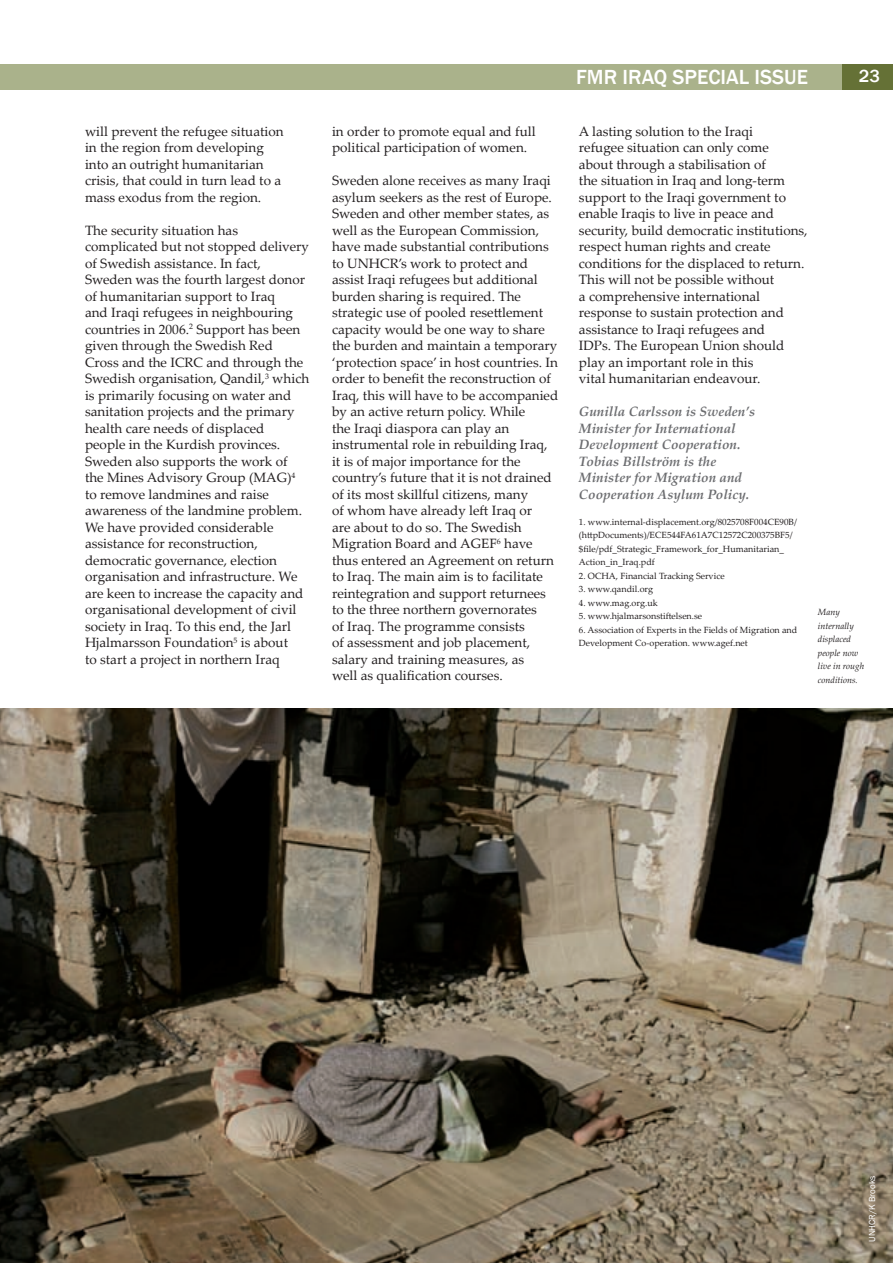
<style>
.page{position:relative;width:893px;height:1263px;background:#fff}
.page>*{position:absolute;margin:0;border:0;box-sizing:border-box;transform-origin:0 0}
.t1{font:500 21px "Franklin Gothic";color:#fff}
.t2{font:500 18px "Franklin Gothic";color:#fff}
._4_body_copy{font:13.5px/16.5px "Palatino Linotype";color:#231f20}
._4_author_biog_conta{font:italic 700 13.5px/16.5px "Palatino Linotype";color:#6c6d70}
._4_body_copy__footno{font:9px/13.5px "Palatino Linotype";color:#231f20}
._4_captions_range_le{font:italic 9px/13.5px "Palatino Linotype";color:#231f20}
.generic_photo_credit{font:9px "Franklin Gothic";color:#fff}
</style>
<div class="page">
<div style="left:0;top:64px;width:863px;height:25px;background:#aab28b"></div>
<div style="left:842px;top:64px;width:51px;height:25px;background:#657136"></div>
<img style="left:0;top:708px;width:893px;height:555px">
<p class="_4_body_copy" style="left:85px;top:122px;width:200px">will prevent the refugee situation in the region from developing into an outright humanitarian crisis, that could in turn lead to a mass exodus from the region.</p>
<p class="_4_body_copy" style="left:85px;top:221px;width:226px">The security situation has complicated but not stopped delivery of Swedish assistance. In fact, Sweden was the fourth largest donor of humanitarian support to Iraq<br>and Iraqi refugees in neighbouring countries in 2006.<sup>2</sup> Support has been given through the Swedish Red Cross and the ICRC and through the Swedish organisation, Qandil,<sup>3</sup> which is primarily focusing on water and sanitation projects and the primary health care needs of displaced<br>people in the Kurdish provinces.<br>Sweden also supports the work of the Mines Advisory Group (MAG)<sup>4 </sup>to remove landmines and raise awareness of the landmine problem.<br>We have provided considerable assistance for reconstruction, democratic governance, election organisation and infrastructure. We are keen to increase the capacity and organisational development of civil society in Iraq. To this end, the Jarl Hjalmarsson Foundation<sup>5</sup> is about<br>to start a project in northern Iraq</p>
<p class="_4_body_copy" style="left:332px;top:122px;width:205px">in order to promote equal and full political participation of women.</p>
<p class="_4_body_copy" style="left:332px;top:172px;width:228px">Sweden alone receives as many Iraqi asylum seekers as the rest of Europe.<br>Sweden and other member states, as well as the European Commission, have made substantial contributions to UNHCR’s work to protect and assist Iraqi refugees but additional burden sharing is required. The strategic use of pooled resettlement capacity would be one way to share the burden and maintain a temporary ‘protection space’ in host countries. In order to benefit the reconstruction of Iraq, this will have to be accompanied by an active return policy. While<br>the Iraqi diaspora can play an instrumental role in rebuilding Iraq, it is of major importance for the country’s future that it is not drained of its most skillful citizens, many<br>of whom have already left Iraq or<br>are about to do so. The Swedish Migration Board and AGEF<sup>6</sup> have thus entered an Agreement on return to Iraq. The main aim is to facilitate reintegration and support returnees to the three northern governorates<br>of Iraq. The programme consists<br>of assessment and job placement, salary and training measures, as<br>well as qualification courses.</p>
<h1 class="t1" style="left:576px;top:64px;width:233px">FMR IRAQ SPECIAL ISSUE</h1>
<h2 class="t2" style="left:859px;top:65px;width:23px">23</h2>
<p class="_4_body_copy" style="left:579px;top:122px;width:230px">A lasting solution to the Iraqi<br>refugee situation can only come<br>about through a stabilisation of<br>the situation in Iraq and long-term support to the Iraqi government to enable Iraqis to live in peace and security, build democratic institutions, respect human rights and create conditions for the displaced to return.<br>This will not be possible without<br>a comprehensive international response to sustain protection and assistance to Iraqi refugees and<br>IDPs. The European Union should play an important role in this<br>vital humanitarian endeavour.</p>
<p class="_4_author_biog_conta" style="left:579px;top:403px;width:178px">Gunilla Carlsson is Sweden’s<br>Minister for International<br>Development Cooperation.<br>Tobias Billström is the<br>Minister for Migration and<br>Cooperation Asylum Policy.</p>
<p class="_4_body_copy__footno" style="left:579px;top:515px;width:220px">1. www.internal-displacement.org/8025708F004CE90B/ (httpDocuments)/ECE544FA61A7C12572C200375BF5/ $file/pdf_Strategic_Framework_for_Humanitarian_ Action_in_Iraq.pdf</p>
<p class="_4_body_copy__footno" style="left:579px;top:569px;width:147px">2. OCHA, Financial Tracking Service</p>
<p class="_4_body_copy__footno" style="left:579px;top:582px;width:76px">3. www.qandil.org</p>
<p class="_4_body_copy__footno" style="left:579px;top:596px;width:80px">4. www.mag.org.uk</p>
<p class="_4_body_copy__footno" style="left:579px;top:609px;width:125px">5. www.hjalmarsonstiftelsen.se</p>
<p class="_4_body_copy__footno" style="left:579px;top:623px;width:220px">6. Association of Experts in the Fields of Migration and<br>Development Co-operation. www.agef.net</p>
<p class="_4_captions_range_le" style="left:818px;top:605px;width:48px">Many internally displaced people now live in rough conditions.</p>
<p class="generic_photo_credit" style="left:867px;top:1242px;width:68px;rotate:-90deg">UNHCR/K Brooks</p>
</div>
